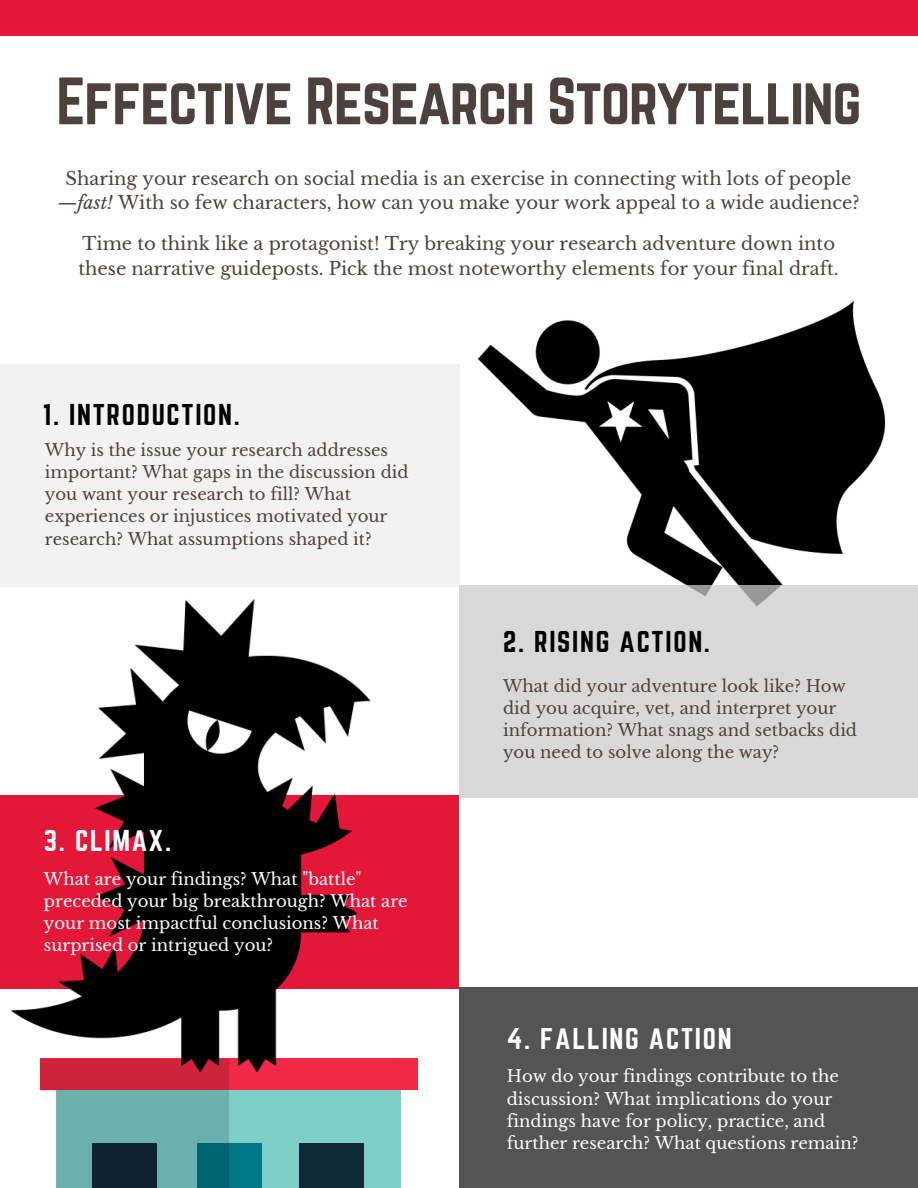
<style>
.page{position:relative;width:918px;height:1188px;background:#fff}
.page>*{position:absolute;margin:0;border:0;box-sizing:border-box;transform-origin:0 0}
.t1{font:58.5px "Norwester";letter-spacing:-.02em;color:#4d413b}
.t2{font:26.4px "Norwester";letter-spacing:.065em;color:#000}
.t3{font:26.4px "Norwester";letter-spacing:.065em;color:#fff}
.t4{font:18px/24.3px "Libre Baskerville";color:#4d413b;text-align:center}
.t5{font:16.5px/22.2px "Libre Baskerville";color:#4d413b}
.t6{font:16.5px/22.2px "Libre Baskerville";color:#fff}
.s1{font-style:italic}
</style>
<div class="page">
<div style="left:0;top:364px;width:459px;height:222px;background:#f2f2f2"></div>
<div style="left:56px;top:1090px;width:345px;height:98px;background:#7ecec8"></div>
<div style="left:197px;top:1143px;width:64px;height:45px;background:#007787"></div>
<div style="left:299px;top:1143px;width:64px;height:45px;background:#102938"></div>
<div style="left:40px;top:1058px;width:378px;height:32px;background:#f12947"></div>
<svg style="left:40px;top:1080px;width:189px;height:108px;background:#6a8f90"></svg>
<img style="left:0;top:599px;width:459px;height:481px">
<div style="left:459px;top:987px;width:459px;height:201px;background:#545454"></div>
<img style="left:445px;top:300px;width:473px;height:336px">
<div style="left:459px;top:586px;width:459px;height:212px;background:#d8d8d8"></div>
<div style="left:0;top:0;width:918px;height:35px;background:#e31838"></div>
<h1 class="t1" style="left:56px;top:73px;width:807px">Effective Research Storytelling</h1>
<p class="t4" style="left:58px;top:166px;width:804px">Sharing your research on social media is an exercise in connecting with lots of people —<span class="s1">fast!</span> With so few characters, how can you make your work appeal to a wide audience?</p>
<p class="t4" style="left:78px;top:232px;width:762px;text-align:left">Time to think like a protagonist! Try breaking your research adventure down into these narrative guideposts. Pick the most noteworthy elements for your final draft.</p>
<h2 class="t2" style="left:43px;top:402px;width:199px">1. INTRODUCTION.</h2>
<p class="t5" style="left:45px;top:439px;width:365px">Why is the issue your research addresses important? What gaps in the discussion did you want your research to fill? What experiences or injustices motivated your research? What assumptions shaped it?</p>
<h2 class="t3" style="left:44px;top:828px;width:129px">3. CLIMAX.</h2>
<p class="t6" style="left:44px;top:868px;width:365px">What are your findings? What "battle" preceded your big breakthrough? What are your most impactful conclusions? What surprised or intrigued you?</p>
<h2 class="t2" style="left:503px;top:629px;width:208px">2. RISING ACTION.</h2>
<p class="t5" style="left:503px;top:675px;width:355px">What did your adventure look like? How did you acquire, vet, and interpret your information? What snags and setbacks did you need to solve along the way?</p>
<h2 class="t3" style="left:507px;top:1026px;width:226px">4. FALLING ACTION</h2>
<p class="t6" style="left:507px;top:1066px;width:353px">How do your findings contribute to the discussion? What implications do your findings have for policy, practice, and further research? What questions remain?</p>
</div>
